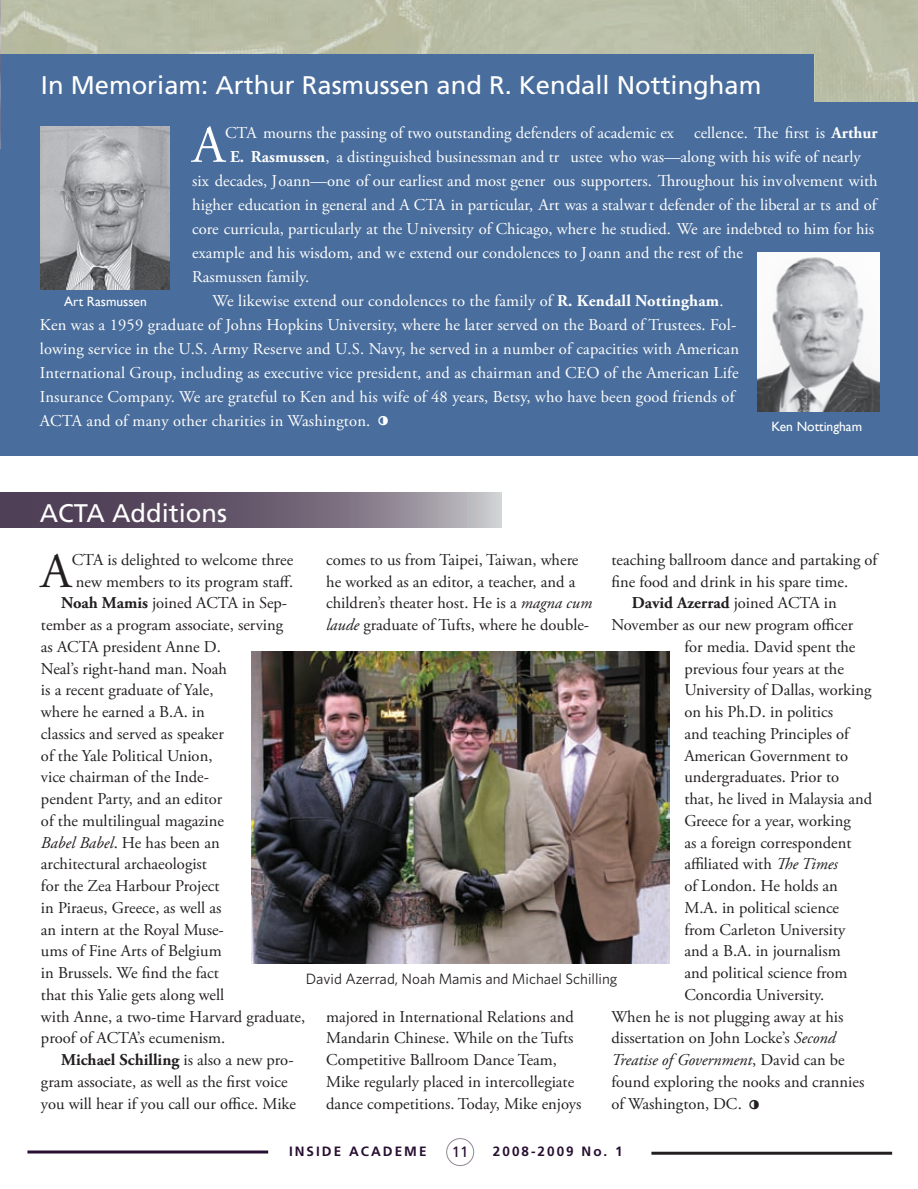
<style>
.page{position:relative;width:918px;height:1189px;background:#fff}
.page>*{position:absolute;margin:0;border:0;box-sizing:border-box;transform-origin:0 0}
.t1{font:52.65px "Adobe Garamond Pro";color:#fff}
.t2{font:49.35px "Adobe Garamond Pro";color:#231f20}
.t3{font:45px "Castellar";color:#fff}
.t4{font:45px "Castellar";color:#231f20}
.t5{font:25.5px "Frutiger";color:#fff}
.t6{font:16.5px/21.8px "Adobe Garamond Pro";color:#231f20}
.t7{font:16.5px "Adobe Garamond Pro";color:#fff}
.t8{font:700 16.5px "Adobe Garamond Pro";color:#231f20}
.t9{font:italic 16.5px "Adobe Garamond Pro";color:#231f20}
.t10{font:15px "Whitney";color:#231f20}
.t11{font:15px "Frutiger";color:#270f31}
.t12{font:700 13.5px "Frutiger";letter-spacing:.15em;color:#270f31}
.t13{font:13.5px "Gill Sans";color:#fff}
.s1{font-weight:700}
.s2{font-weight:400}
.s3{font-style:italic}
.s4{font-style:normal}
</style>
<div class="page">
<div style="left:446px;top:1138px;width:28px;height:28px;border:1px solid #948796;border-radius:50%"></div>
<hr style="left:651px;top:1152px;width:240px;height:3px;background:#231f20">
<hr style="left:27px;top:1150px;width:241px;height:3px;background:#270f31">
<img style="left:1px;top:0;width:916px;height:102px">
<div style="left:0;top:102px;width:917px;height:354px;background:#496d9c"></div>
<div style="left:0;top:54px;width:814px;height:48px;background:#496d9c"></div>
<svg style="left:0;top:493px;width:501px;height:35px;background:#736778"></svg>
<img style="left:252px;top:652px;width:417px;height:312px">
<img style="left:41px;top:127px;width:129px;height:163px">
<img style="left:757px;top:253px;width:121px;height:159px">
<svg style="left:0;top:0;width:1px;height:149px"></svg>
<h3 class="t5" style="left:41px;top:70px;width:721px">In Memoriam: Arthur Rasmussen and R. Kendall Nottingham</h3>
<h1 class="t1" style="left:192px;top:113px;width:34px">A</h1>
<p class="t7" style="left:225px;top:123px;width:653px">CTA mourns the passing of two outstanding defenders of academic ex cellence. The first is <span class="s1">Arthur</span></p>
<p class="t7" style="left:230px;top:147px;width:632px"><span class="s1">E. Rasmussen</span>, a distinguished businessman and tr ustee who was—along with his wife of nearly</p>
<p class="t7" style="left:192px;top:171px;width:686px">six decades, Joann—one of our earliest and most gener ous supporters. Throughout his involvement with</p>
<p class="t7" style="left:192px;top:195px;width:685px">higher education in general and A CTA in particular, Art was a stalwar t defender of the liberal ar ts and of</p>
<p class="t7" style="left:192px;top:219px;width:683px">core curricula, particularly at the University of Chicago, where he studied. We are indebted to him for his</p>
<p class="t7" style="left:192px;top:243px;width:552px">example and his wisdom, and w e extend our condolences to Joann and the rest of the</p>
<p class="t7" style="left:192px;top:267px;width:118px">Rasmussen family.</p>
<p class="t7" style="left:212px;top:291px;width:512px">We likewise extend our condolences to the family of <span class="s1">R. Kendall Nottingham</span>.</p>
<p class="t7" style="left:40px;top:315px;width:697px">Ken was a 1959 graduate of Johns Hopkins University, where he later served on the Board of Trustees. Fol-</p>
<p class="t7" style="left:40px;top:339px;width:700px">lowing service in the U.S. Army Reserve and U.S. Navy, he served in a number of capacities with American</p>
<p class="t7" style="left:40px;top:363px;width:700px">International Group, including as executive vice president, and as chairman and CEO of the American Life</p>
<p class="t7" style="left:40px;top:387px;width:696px">Insurance Company. We are grateful to Ken and his wife of 48 years, Betsy, who have been good friends of</p>
<p class="t7" style="left:40px;top:411px;width:332px">ACTA and of many other charities in Washington.</p>
<h3 class="t3" style="left:374px;top:397px;width:17px">•</h3>
<p class="t13" style="left:64px;top:294px;width:84px">Art Rasmussen</p>
<p class="t13" style="left:771px;top:419px;width:92px">Ken Nottingham</p>
<h3 class="t5" style="left:40px;top:498px;width:189px">ACTA Additions</h3>
<p class="t6" style="left:611px;top:549px;width:267px">teaching ballroom dance and partaking of</p>
<p class="t6" style="left:611px;top:571px;width:238px">fine food and drink in his spare time.</p>
<p class="t8" style="left:631px;top:593px;width:206px">David Azerrad <span class="s2">joined ACTA in</span></p>
<p class="t6" style="left:611px;top:614px;width:243px">November as our new program officer</p>
<p class="t6" style="left:684px;top:636px;width:172px">for media. David spent the</p>
<p class="t6" style="left:684px;top:658px;width:161px">previous four years at the</p>
<p class="t6" style="left:684px;top:680px;width:188px">University of Dallas, working</p>
<p class="t6" style="left:684px;top:701px;width:150px">on his Ph.D. in politics</p>
<p class="t6" style="left:684px;top:723px;width:166px">and teaching Principles of</p>
<p class="t6" style="left:684px;top:745px;width:165px">American Government to</p>
<p class="t6" style="left:684px;top:767px;width:156px">undergraduates. Prior to</p>
<p class="t6" style="left:684px;top:788px;width:189px">that, he lived in Malaysia and</p>
<p class="t6" style="left:684px;top:810px;width:168px">Greece for a year, working</p>
<p class="t6" style="left:684px;top:832px;width:168px">as a foreign correspondent</p>
<p class="t6" style="left:684px;top:854px;width:155px">affiliated with <span class="s3">The Times</span></p>
<p class="t6" style="left:684px;top:875px;width:155px">of London. He holds an</p>
<p class="t6" style="left:684px;top:897px;width:156px">M.A. in political science</p>
<p class="t6" style="left:684px;top:919px;width:162px">from Carleton University</p>
<p class="t6" style="left:684px;top:941px;width:158px">and a B.A. in journalism</p>
<p class="t6" style="left:684px;top:962px;width:165px">and political science from</p>
<p class="t6" style="left:684px;top:984px;width:141px">Concordia University.</p>
<p class="t6" style="left:611px;top:1006px;width:233px">When he is not plugging away at his</p>
<p class="t6" style="left:611px;top:1028px;width:225px">dissertation on John Locke’s <span class="s3">Second</span></p>
<p class="t9" style="left:611px;top:1050px;width:235px">Treatise of Government<span class="s4">, David can be</span></p>
<p class="t6" style="left:611px;top:1071px;width:254px">found exploring the nooks and crannies</p>
<p class="t6" style="left:611px;top:1094px;width:132px">of Washington, DC.</p>
<h3 class="t4" style="left:745px;top:1081px;width:17px">•</h3>
<h2 class="t2" style="left:41px;top:541px;width:32px">A</h2>
<p class="t6" style="left:72px;top:549px;width:223px">CTA is delighted to welcome three</p>
<p class="t6" style="left:326px;top:549px;width:267px">comes to us from Taipei, Taiwan, where he worked as an editor, a teacher, and a children’s theater host. He is a <span class="s3">magna cum laude</span> graduate of Tufts, where he double-</p>
<p class="t6" style="left:76px;top:571px;width:219px">new members to its program staff.</p>
<p class="t6" style="left:61px;top:593px;width:227px"><span class="s1">Noah Mamis</span> joined ACTA in Sep-</p>
<p class="t6" style="left:41px;top:615px;width:243px">tember as a program associate, serving</p>
<p class="t6" style="left:41px;top:636px;width:181px">as ACTA president Anne D.</p>
<p class="t6" style="left:41px;top:658px;width:187px">Neal’s right-hand man. Noah</p>
<p class="t6" style="left:41px;top:680px;width:174px">is a recent graduate of Yale,</p>
<p class="t6" style="left:41px;top:702px;width:165px">where he earned a B.A. in</p>
<p class="t6" style="left:41px;top:723px;width:184px">classics and served as speaker</p>
<p class="t6" style="left:41px;top:745px;width:173px">of the Yale Political Union,</p>
<p class="t6" style="left:41px;top:767px;width:169px">vice chairman of the Inde-</p>
<p class="t6" style="left:41px;top:789px;width:183px">pendent Party, and an editor</p>
<p class="t6" style="left:41px;top:810px;width:184px">of the multilingual magazine</p>
<p class="t6" style="left:41px;top:832px;width:180px"><span class="s3">Babel Babel</span>. He has been an</p>
<p class="t6" style="left:41px;top:854px;width:167px">architectural archaeologist</p>
<p class="t6" style="left:41px;top:876px;width:180px">for the Zea Harbour Project</p>
<p class="t6" style="left:41px;top:897px;width:182px">in Piraeus, Greece, as well as</p>
<p class="t6" style="left:41px;top:919px;width:184px">an intern at the Royal Muse-</p>
<p class="t6" style="left:41px;top:941px;width:182px">ums of Fine Arts of Belgium</p>
<p class="t6" style="left:41px;top:963px;width:179px">in Brussels. We find the fact</p>
<p class="t6" style="left:41px;top:984px;width:185px">that this Yalie gets along well</p>
<p class="t6" style="left:41px;top:1006px;width:266px">with Anne, a two-time Harvard graduate,</p>
<p class="t6" style="left:41px;top:1028px;width:186px">proof of ACTA’s ecumenism.</p>
<p class="t8" style="left:61px;top:1050px;width:234px">Michael Schilling <span class="s2">is also a new pro-</span></p>
<p class="t6" style="left:41px;top:1071px;width:248px">gram associate, as well as the first voice</p>
<p class="t6" style="left:41px;top:1093px;width:256px">you will hear if you call our office. Mike</p>
<p class="t10" style="left:306px;top:969px;width:313px">David Azerrad, Noah Mamis and Michael Schilling</p>
<p class="t6" style="left:326px;top:1006px;width:257px">majored in International Relations and Mandarin Chinese. While on the Tufts Competitive Ballroom Dance Team, Mike regularly placed in intercollegiate dance competitions. Today, Mike enjoys</p>
<p class="t11" style="left:452px;top:1143px;width:18px">11</p>
<p class="t12" style="left:289px;top:1143px;width:139px">INSIDE ACADEME</p>
<p class="t12" style="left:493px;top:1143px;width:131px">2008-2009 No. 1</p>
</div>
